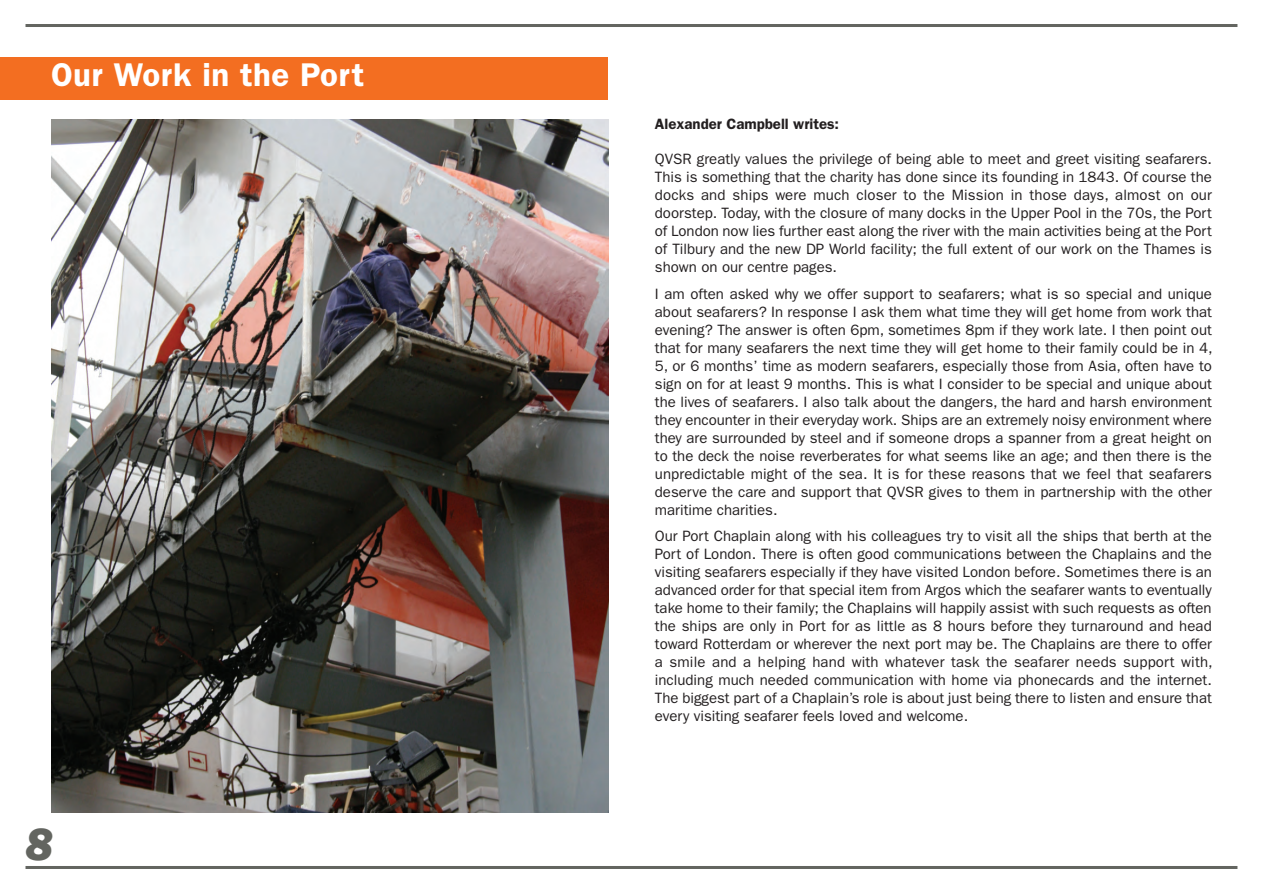
<style>
.page{position:relative;width:1263px;height:893px;background:#fff}
.page>*{position:absolute;margin:0;border:0;box-sizing:border-box;transform-origin:0 0}
.t1{font:italic 800 46.5px "Franklin Gothic";color:#636560}
.t2{font:600 33px "Franklin Gothic";letter-spacing:.015em;color:#fff}
.t3{font:15px/18px "Franklin Gothic";color:#231f20;text-align:justify}
.t4{font:600 15px "Franklin Gothic";color:#231f20}
</style>
<div class="page">
<div style="left:0;top:57px;width:608px;height:43px;background:#f36e21"></div>
<hr style="left:26px;top:866px;width:1211px;height:3px;background:#636560">
<hr style="left:26px;top:24px;width:1211px;height:3px;background:#636560">
<img style="left:51px;top:119px;width:557px;height:693px">
<h2 class="t2" style="left:51px;top:64px;width:315px">Our Work in the Port</h2>
<h1 class="t1" style="left:26px;top:828px;width:29px">8</h1>
<p class="t4" style="left:655px;top:119px;width:186px">Alexander Campbell writes:</p>
<p class="t3" style="left:655px;top:151px;width:559px">QVSR greatly values the privilege of being able to meet and greet visiting seafarers.<br>This is something that the charity has done since its founding in 1843. Of course the docks and ships were much closer to the Mission in those days, almost on our doorstep. Today, with the closure of many docks in the Upper Pool in the 70s, the Port of London now lies further east along the river with the main activities being at the Port of Tilbury and the new DP World facility; the full extent of our work on the Thames is shown on our centre pages.</p>
<p class="t3" style="left:655px;top:286px;width:559px">I am often asked why we offer support to seafarers; what is so special and unique about seafarers? In response I ask them what time they will get home from work that evening? The answer is often 6pm, sometimes 8pm if they work late. I then point out that for many seafarers the next time they will get home to their family could be in 4, 5, or 6 months’ time as modern seafarers, especially those from Asia, often have to sign on for at least 9 months. This is what I consider to be special and unique about the lives of seafarers. I also talk about the dangers, the hard and harsh environment they encounter in their everyday work. Ships are an extremely noisy environment where they are surrounded by steel and if someone drops a spanner from a great height on to the deck the noise reverberates for what seems like an age; and then there is the unpredictable might of the sea. It is for these reasons that we feel that seafarers deserve the care and support that QVSR gives to them in partnership with the other maritime charities.</p>
<p class="t3" style="left:655px;top:528px;width:559px">Our Port Chaplain along with his colleagues try to visit all the ships that berth at the Port of London. There is often good communications between the Chaplains and the visiting seafarers especially if they have visited London before. Sometimes there is an advanced order for that special item from Argos which the seafarer wants to eventually take home to their family; the Chaplains will happily assist with such requests as often the ships are only in Port for as little as 8 hours before they turnaround and head toward Rotterdam or wherever the next port may be. The Chaplains are there to offer a smile and a helping hand with whatever task the seafarer needs support with, including much needed communication with home via phonecards and the internet.<br>The biggest part of a Chaplain’s role is about just being there to listen and ensure that every visiting seafarer feels loved and welcome.</p>
</div>
